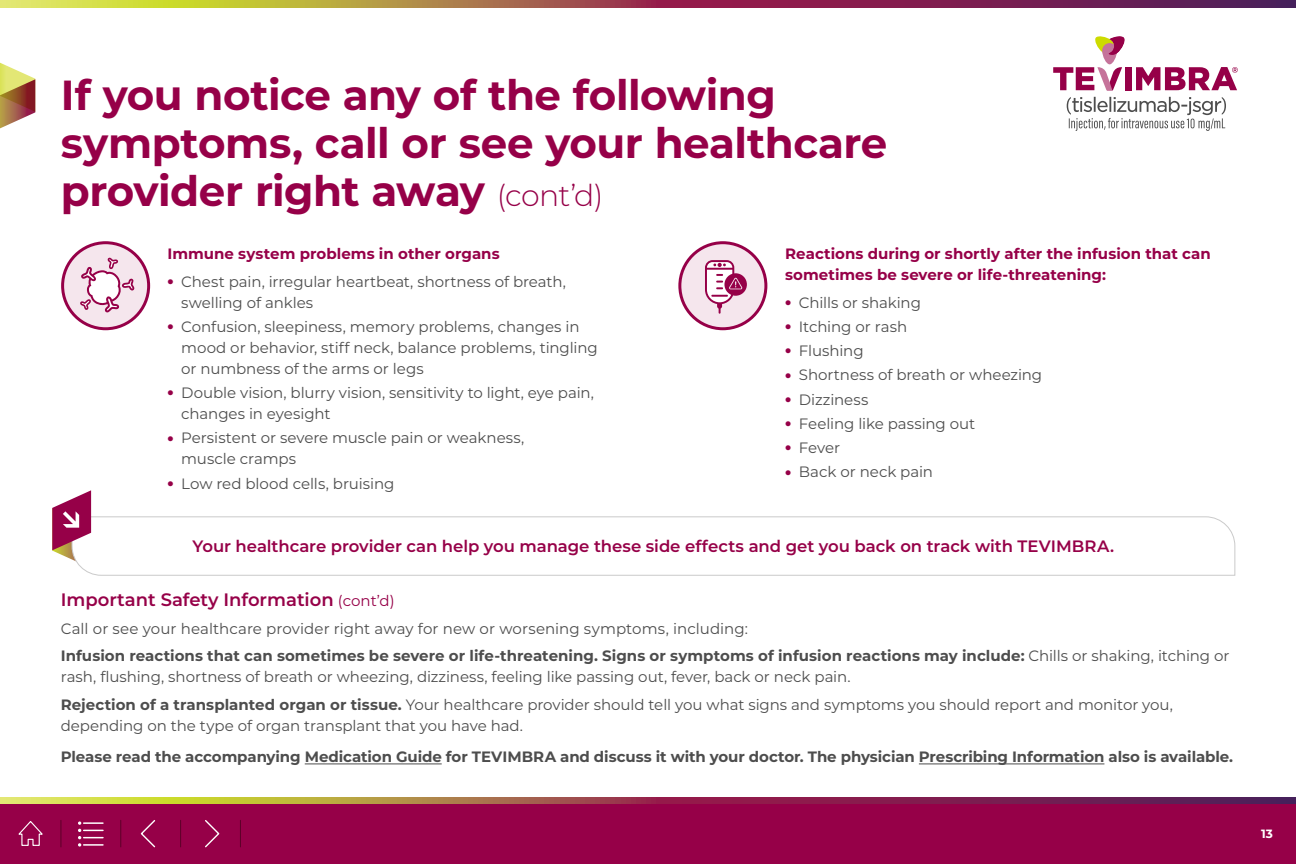
<style>
.page{position:relative;width:1296px;height:864px;background:#fff}
.page>*{position:absolute;margin:0;border:0;box-sizing:border-box;transform-origin:0 0}
.t1{font:700 42px/48px "Montserrat";letter-spacing:-.01em;color:#960048}
.t2{font:600 18px "Montserrat";color:#960048}
.t3{font:600 16.5px "Montserrat";letter-spacing:-.005em;color:#960048}
.t4{font:15px/21px "Montserrat";letter-spacing:-.005em;color:#4d4d4d}
.t5{font:700 15px/27.8px "Montserrat";color:#4d4d4d}
.t6{font:700 15px/21px "Montserrat";color:#960048}
.t7{font:700 12px "Montserrat";color:#fff}
.s1{font-weight:300;font-size:30px}
.s2{font-weight:900;color:#960048}
.s3{font-weight:400;font-size:15px}
.s4{font-weight:400}
.s5{font-weight:700}
</style>
<div class="page">
<svg style="left:0;top:0;width:1296px;height:7px;background:#995f4b"></svg>
<svg style="left:0;top:797px;width:1296px;height:7px;background:#995f4b"></svg>
<svg style="left:0;top:62px;width:35px;height:67px"></svg>
<svg style="left:1067px;top:97px;width:159px;height:34px"></svg>
<div style="left:1125px;top:67px;width:7px;height:23px;background:#960048"></div>
<svg style="left:1053px;top:67px;width:69px;height:23px"></svg>
<svg style="left:1136px;top:67px;width:102px;height:23px"></svg>
<svg style="left:1102px;top:43px;width:15px;height:21px"></svg>
<svg style="left:1095px;top:36px;width:30px;height:19px"></svg>
<div style="left:0;top:804px;width:1296px;height:60px;background:#960048"></div>
<svg style="left:18px;top:821px;width:25px;height:25px"></svg>
<svg style="left:61px;top:820px;width:1px;height:27px"></svg>
<svg style="left:180px;top:820px;width:1px;height:27px"></svg>
<svg style="left:121px;top:820px;width:1px;height:27px"></svg>
<svg style="left:240px;top:820px;width:1px;height:27px"></svg>
<hr style="left:305px;top:764px;width:137px;height:1px;background:#4d4d4d">
<hr style="left:919px;top:764px;width:185px;height:1px;background:#4d4d4d">
<svg style="left:78px;top:821px;width:25px;height:26px"></svg>
<svg style="left:140px;top:820px;width:16px;height:28px"></svg>
<svg style="left:205px;top:820px;width:15px;height:28px"></svg>
<svg style="left:61px;top:241px;width:89px;height:89px"></svg>
<svg style="left:678px;top:241px;width:89px;height:89px"></svg>
<svg style="left:81px;top:516px;width:1155px;height:60px"></svg>
<svg style="left:52px;top:490px;width:39px;height:78px"></svg>
<h1 class="t1" style="left:61px;top:69px;width:828px">If you notice any of the following symptoms, call or see your healthcare provider right away <span class="s1">(cont’d)</span></h1>
<p class="t6" style="left:785px;top:242px;width:427px">Reactions during or shortly after the infusion that can sometimes be severe or life-threatening:</p>
<p class="t4" style="left:785px;top:291px;width:137px"><span class="s2">•</span> Chills or shaking</p>
<p class="t4" style="left:785px;top:316px;width:123px"><span class="s2">•</span> Itching or rash</p>
<p class="t4" style="left:785px;top:340px;width:80px"><span class="s2">•</span> Flushing</p>
<p class="t4" style="left:785px;top:364px;width:259px"><span class="s2">•</span> Shortness of breath or wheezing</p>
<p class="t4" style="left:785px;top:388px;width:85px"><span class="s2">•</span> Dizziness</p>
<p class="t4" style="left:785px;top:413px;width:192px"><span class="s2">•</span> Feeling like passing out</p>
<p class="t4" style="left:785px;top:437px;width:56px"><span class="s2">•</span> Fever</p>
<p class="t4" style="left:785px;top:461px;width:149px"><span class="s2">•</span> Back or neck pain</p>
<p class="t6" style="left:168px;top:242px;width:334px">Immune system problems in other organs</p>
<p class="t4" style="left:181px;top:270px;width:386px;text-indent:-14px"><span class="s2">•</span> Chest pain, irregular heartbeat, shortness of breath, swelling of ankles</p>
<p class="t4" style="left:181px;top:316px;width:418px;text-indent:-14px"><span class="s2">•</span> Confusion, sleepiness, memory problems, changes in mood or behavior, stiff neck, balance problems, tingling or numbness of the arms or legs</p>
<p class="t4" style="left:181px;top:382px;width:414px;text-indent:-14px"><span class="s2">•</span> Double vision, blurry vision, sensitivity to light, eye pain, changes in eyesight</p>
<p class="t4" style="left:181px;top:427px;width:345px;text-indent:-14px"><span class="s2">•</span> Persistent or severe muscle pain or weakness, muscle cramps</p>
<p class="t4" style="left:168px;top:472px;width:228px"><span class="s2">•</span> Low red blood cells, bruising</p>
<p class="t3" style="left:193px;top:534px;width:923px">Your healthcare provider can help you manage these side effects and get you back on track with TEVIMBRA.</p>
<p class="t2" style="left:61px;top:587px;width:335px">Important Safety Information <span class="s3">(cont’d)</span></p>
<p class="t5" style="left:61px;top:614px;width:1170px"><span class="s4">Call or see your healthcare provider right away for new or worsening symptoms, including:<br></span>Infusion reactions that can sometimes be severe or life-threatening. Signs or symptoms of infusion reactions may include: <span class="s4">Chills or shaking, itching or</span></p>
<p class="t4" style="left:61px;top:663px;width:1114px;line-height:27.8px">rash, flushing, shortness of breath or wheezing, dizziness, feeling like passing out, fever, back or neck pain.<br><span class="s5">Rejection of a transplanted organ or tissue.</span> Your healthcare provider should tell you what signs and symptoms you should report and monitor you,</p>
<p class="t4" style="left:61px;top:715px;width:464px">depending on the type of organ transplant that you have had.</p>
<p class="t5" style="left:61px;top:742px;width:1174px">Please read the accompanying Medication Guide for TEVIMBRA and discuss it with your doctor. The physician Prescribing Information also is available.</p>
<p class="t7" style="left:1261px;top:825px;width:14px">13</p>
</div>
